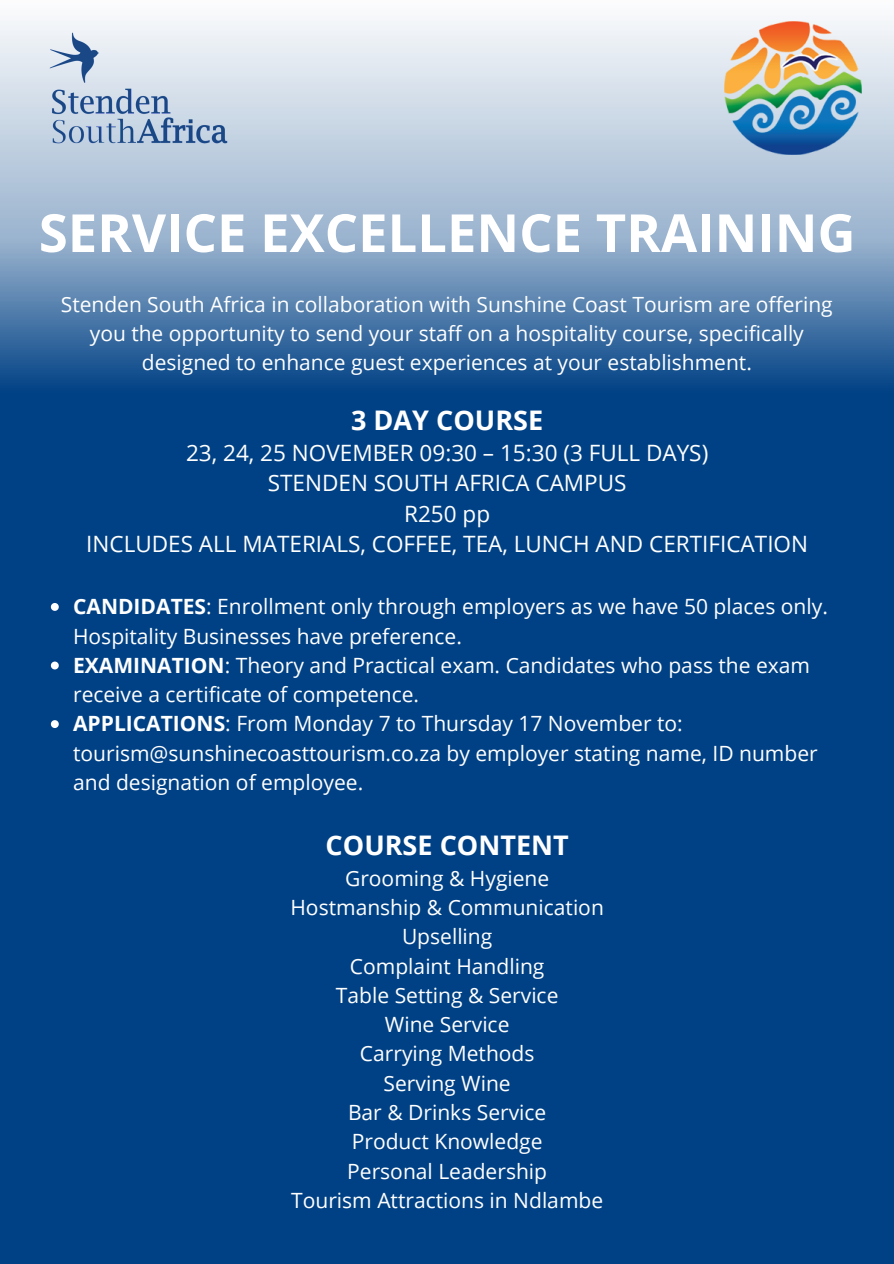
<style>
.page{position:relative;width:894px;height:1264px;background:#fff}
.page>*{position:absolute;margin:0;border:0;box-sizing:border-box;transform-origin:0 0}
.t1{font:700 52.5px "Open Sans";color:#fff}
.t2{font:700 27px "Open Sans";color:#fff}
.t3{font:22.5px/30.5px "Open Sans";color:#fff;text-align:center}
.t4{font:21px/29.2px "Open Sans";color:#fff;text-align:center}
.s1{font-weight:700}
</style>
<div class="page">
<div style="left:0;top:0;width:893px;height:1263px;background:#004185"></div>
<svg style="left:0;top:0;width:893px;height:383px;background:#93aecb"></svg>
<img style="left:21px;top:22px;width:235px;height:133px">
<img style="left:724px;top:22px;width:137px;height:133px">
<svg style="left:51px;top:603px;width:8px;height:8px"></svg>
<svg style="left:51px;top:661px;width:8px;height:8px"></svg>
<svg style="left:51px;top:720px;width:8px;height:8px"></svg>
<h1 class="t1" style="left:39px;top:196px;width:818px">SERVICE EXCELLENCE TRAINING</h1>
<p class="t4" style="left:61px;top:290px;width:773px">Stenden South Africa in collaboration with Sunshine Coast Tourism are offering you the opportunity to send your staff on a hospitality course, specifically designed to enhance guest experiences at your establishment.</p>
<p class="t2" style="left:351px;top:400px;width:193px">3 DAY COURSE</p>
<p class="t3" style="left:86px;top:437px;width:723px">23, 24, 25 NOVEMBER 09:30 – 15:30 (3 FULL DAYS)<br>STENDEN SOUTH AFRICA CAMPUS<br>R250 pp<br>INCLUDES ALL MATERIALS, COFFEE, TEA, LUNCH AND CERTIFICATION</p>
<p class="t4" style="left:73px;top:591px;width:756px;text-align:left"><span class="s1">CANDIDATES</span>: Enrollment only through employers as we have 50 places only.<br>Hospitality Businesses have preference.<br><span class="s1">EXAMINATION</span>: Theory and Practical exam. Candidates who pass the exam receive a certificate of competence.<br><span class="s1">APPLICATIONS</span>: From Monday 7 to Thursday 17 November to: tourism@sunshinecoasttourism.co.za by employer stating name, ID number and designation of employee.</p>
<p class="t2" style="left:325px;top:826px;width:244px">COURSE CONTENT</p>
<p class="t4" style="left:290px;top:863px;width:315px">Grooming &amp; Hygiene<br>Hostmanship &amp; Communication<br>Upselling<br>Complaint Handling<br>Table Setting &amp; Service<br>Wine Service<br>Carrying Methods<br>Serving Wine<br>Bar &amp; Drinks Service<br>Product Knowledge<br>Personal Leadership<br>Tourism Attractions in Ndlambe</p>
</div>
